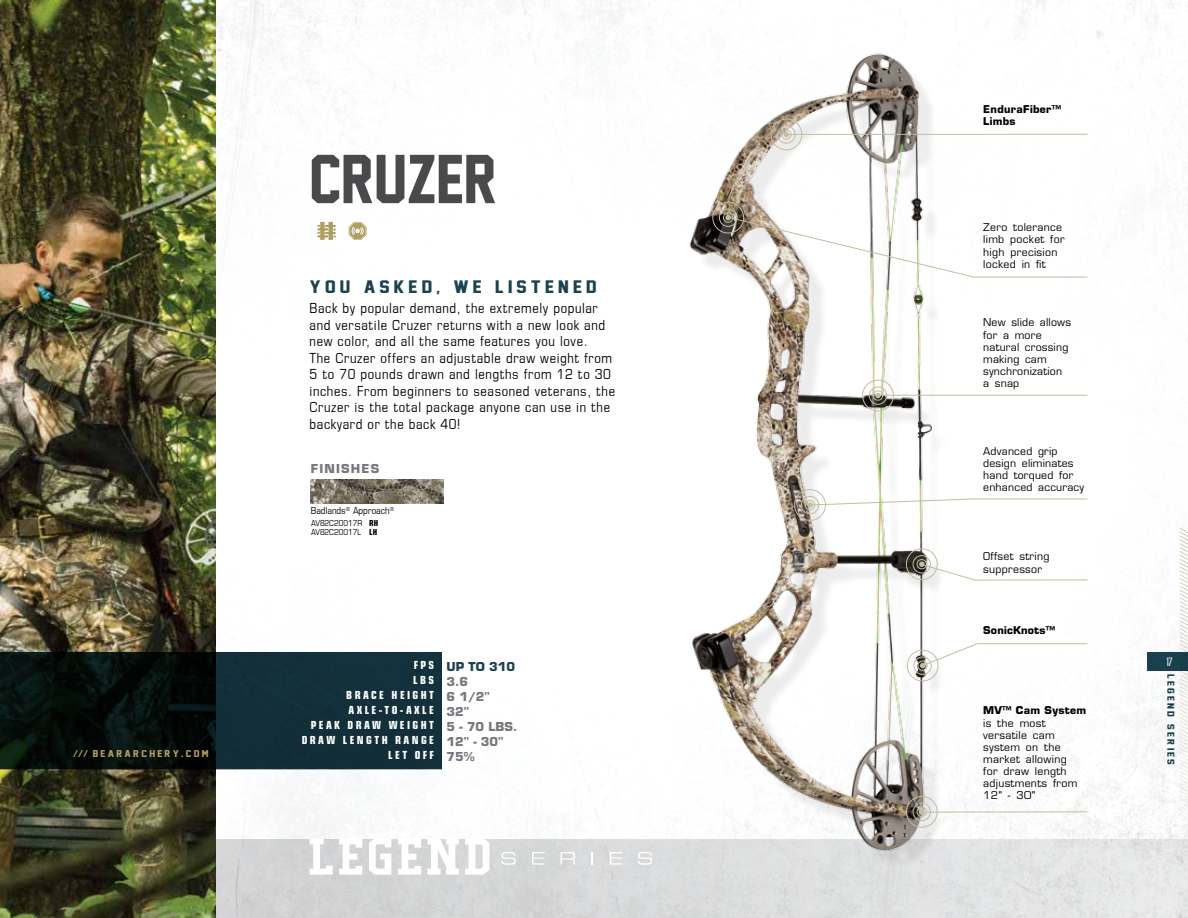
<style>
.page{position:relative;width:1188px;height:918px;background:#fff}
.page>*{position:absolute;margin:0;border:0;box-sizing:border-box;transform-origin:0 0}
.t1{font:63px "Jersey M54";color:#4a4a4d}
.t2{font:16.5px "Jersey M54";letter-spacing:.2em;color:#1b4250;scale:1.25 1}
.t3{font:15px/16.5px "Eurostile Con";letter-spacing:.04em;color:#000}
.t4{font:12px/15px "Eurostile Con Hea";letter-spacing:.2em;color:#fff;text-align:right}
.t5{font:700 12px/15px "Eurostile";color:#77787b}
.t6{font:700 12px "Eurostile";letter-spacing:.1em;color:#77787b}
.t7{font:700 12px "Eurostile";color:#1b4250}
.t8{font:12px "Reckoner";color:#fff}
.t9{font:10.5px/12.1px "Eurostile";letter-spacing:.03em;color:#000}
.t10{font:700 10.5px/12.1px "Eurostile";letter-spacing:.03em;color:#000}
.t11{font:10.5px "Eurostile Con";color:#000}
.t12{font:9px/9px "Eurostile Con";color:#000}
.t13{font:9px "Jersey M54";letter-spacing:.2em;color:#b09d62;scale:1.25 1}
.t14{font:9px "Jersey M54";letter-spacing:.2em;color:#1b4250;scale:1.25 1}
.s1{font-family:"Agency FB";font-weight:700}
.s2{font-family:"Eurostile Con Hea"}
</style>
<div class="page">
<img style="left:216px;top:0;width:972px;height:840px">
<div style="left:216px;top:652px;width:226px;height:117px;background:#132f3a"></div>
<img style="left:0;top:0;width:216px;height:918px">
<img style="left:572px;top:17px;width:492px;height:823px">
<hr style="left:786px;top:134px;width:301px;height:1px;background:#c1bea2">
<hr style="left:922px;top:812px;width:165px;height:1px;background:#c1bea2">
<svg style="left:784px;top:132px;width:5px;height:5px"></svg>
<div style="left:781px;top:130px;width:10px;height:9px;border:1px solid #c1bea2;border-radius:50%"></div>
<div style="left:777px;top:126px;width:18px;height:17px;border:1px solid #c1bea2;border-radius:50%"></div>
<div style="left:771px;top:119px;width:31px;height:31px;border:1px solid #c1bea2;border-radius:50%"></div>
<svg style="left:726px;top:215px;width:362px;height:63px"></svg>
<div style="left:723px;top:213px;width:10px;height:10px;border:1px solid #c1bea2;border-radius:50%"></div>
<div style="left:719px;top:209px;width:18px;height:18px;border:1px solid #c1bea2;border-radius:50%"></div>
<div style="left:713px;top:202px;width:31px;height:31px;border:1px solid #c1bea2;border-radius:50%"></div>
<svg style="left:807px;top:498px;width:281px;height:10px"></svg>
<div style="left:805px;top:500px;width:10px;height:10px;border:1px solid #c1bea2;border-radius:50%"></div>
<div style="left:801px;top:496px;width:18px;height:18px;border:1px solid #c1bea2;border-radius:50%"></div>
<div style="left:794px;top:489px;width:32px;height:32px;border:1px solid #c1bea2;border-radius:50%"></div>
<svg style="left:919px;top:561px;width:169px;height:20px"></svg>
<div style="left:917px;top:559px;width:10px;height:10px;border:1px solid #c1bea2;border-radius:50%"></div>
<div style="left:913px;top:555px;width:18px;height:18px;border:1px solid #c1bea2;border-radius:50%"></div>
<div style="left:906px;top:549px;width:31px;height:31px;border:1px solid #c1bea2;border-radius:50%"></div>
<svg style="left:920px;top:643px;width:168px;height:25px"></svg>
<div style="left:918px;top:661px;width:9px;height:10px;border:1px solid #c1bea2;border-radius:50%"></div>
<div style="left:914px;top:657px;width:18px;height:18px;border:1px solid #c1bea2;border-radius:50%"></div>
<div style="left:907px;top:650px;width:31px;height:31px;border:1px solid #c1bea2;border-radius:50%"></div>
<svg style="left:919px;top:809px;width:6px;height:6px"></svg>
<div style="left:917px;top:807px;width:10px;height:10px;border:1px solid #c1bea2;border-radius:50%"></div>
<div style="left:913px;top:803px;width:18px;height:18px;border:1px solid #c1bea2;border-radius:50%"></div>
<div style="left:906px;top:796px;width:31px;height:31px;border:1px solid #c1bea2;border-radius:50%"></div>
<img style="left:311px;top:479px;width:132px;height:24px">
<svg style="left:349px;top:222px;width:18px;height:18px"></svg>
<svg style="left:318px;top:222px;width:18px;height:18px"></svg>
<svg style="left:1180px;top:528px;width:8px;height:312px"></svg>
<div style="left:1147px;top:652px;width:41px;height:19px;background:#1b4250"></div>
<div style="left:216px;top:840px;width:972px;height:78px;background:linear-gradient(to right,#cfd0d1,#e6e7e7)"></div>
<hr style="left:871px;top:395px;width:216px;height:1px;background:#c1bea2">
<svg style="left:875px;top:393px;width:6px;height:5px"></svg>
<div style="left:873px;top:391px;width:10px;height:9px;border:1px solid #c1bea2;border-radius:50%"></div>
<div style="left:869px;top:387px;width:18px;height:18px;border:1px solid #c1bea2;border-radius:50%"></div>
<div style="left:862px;top:380px;width:32px;height:31px;border:1px solid #c1bea2;border-radius:50%"></div>
<svg style="left:501px;top:852px;width:15px;height:13px"></svg>
<svg style="left:532px;top:852px;width:13px;height:13px"></svg>
<svg style="left:561px;top:852px;width:14px;height:13px"></svg>
<svg style="left:592px;top:852px;width:1px;height:13px"></svg>
<svg style="left:610px;top:852px;width:12px;height:13px"></svg>
<svg style="left:638px;top:852px;width:14px;height:13px"></svg>
<svg style="left:427px;top:838px;width:32px;height:37px"></svg>
<svg style="left:465px;top:838px;width:24px;height:37px"></svg>
<svg style="left:369px;top:838px;width:22px;height:37px"></svg>
<svg style="left:339px;top:838px;width:23px;height:37px"></svg>
<svg style="left:398px;top:838px;width:23px;height:37px"></svg>
<svg style="left:310px;top:838px;width:23px;height:37px"></svg>
<p class="t13" style="left:73px;top:749px;width:110px"><span class="s1">///</span> BEARARCHERY.COM</p>
<h1 class="t1" style="left:310px;top:145px;width:189px">CRUZER</h1>
<p class="t2" style="left:310px;top:278px;width:231px">YOU ASKED<span class="s1">,</span> WE LISTENED</p>
<p class="t3" style="left:310px;top:300px;width:307px">Back by popular demand, the extremely popular and versatile Cruzer returns with a new look and new color, and all the same features you love.<br>The Cruzer offers an adjustable draw weight from 5 to 70 pounds drawn and lengths from 12 to 30 inches. From beginners to seasoned veterans, the Cruzer is the total package anyone can use in the backyard or the back 40!</p>
<p class="t6" style="left:311px;top:461px;width:70px">FINISHES</p>
<p class="t11" style="left:311px;top:505px;width:85px">Badlands<sup>®</sup> Approach<sup>®</sup></p>
<p class="t12" style="left:311px;top:519px;width:69px">AV82C20017R <span class="s2">RH<br></span>AV82C20017L <span class="s2">LH</span></p>
<p class="t4" style="left:302px;top:658px;width:134px">FPS<br>LBS<br>BRACE HEIGHT<br>AXLE-TO-AXLE<br>PEAK DRAW WEIGHT<br>DRAW LENGTH RANGE<br>LET OFF</p>
<p class="t7" style="left:446px;top:659px;width:70px">UP TO 310</p>
<p class="t5" style="left:446px;top:674px;width:72px">3.6<br>6 1/2"<br>32"<br>5 - 70 LBS.<br>12" - 30"<br>75%</p>
<p class="t10" style="left:983px;top:103px;width:79px">EnduraFiber™<br>Limbs</p>
<p class="t9" style="left:983px;top:221px;width:83px">Zero tolerance limb pocket for high precision locked in fit</p>
<p class="t9" style="left:983px;top:316px;width:89px">New slide allows for a more natural crossing making cam synchronization<br>a snap</p>
<p class="t9" style="left:983px;top:445px;width:102px">Advanced grip design eliminates hand torqued for enhanced accuracy</p>
<p class="t9" style="left:983px;top:551px;width:68px">Offset string suppressor</p>
<p class="t10" style="left:983px;top:624px;width:73px">SonicKnots™</p>
<p class="t10" style="left:983px;top:704px;width:105px">MV™ Cam System</p>
<p class="t9" style="left:983px;top:717px;width:96px">is the most versatile cam system on the market allowing for draw length adjustments from<br>12" - 30"</p>
<p class="t8" style="left:1167px;top:656px;width:7px">17</p>
<p class="t14" style="left:1176px;top:674px;width:74px;rotate:90deg">LEGEND SERIES</p>
</div>
